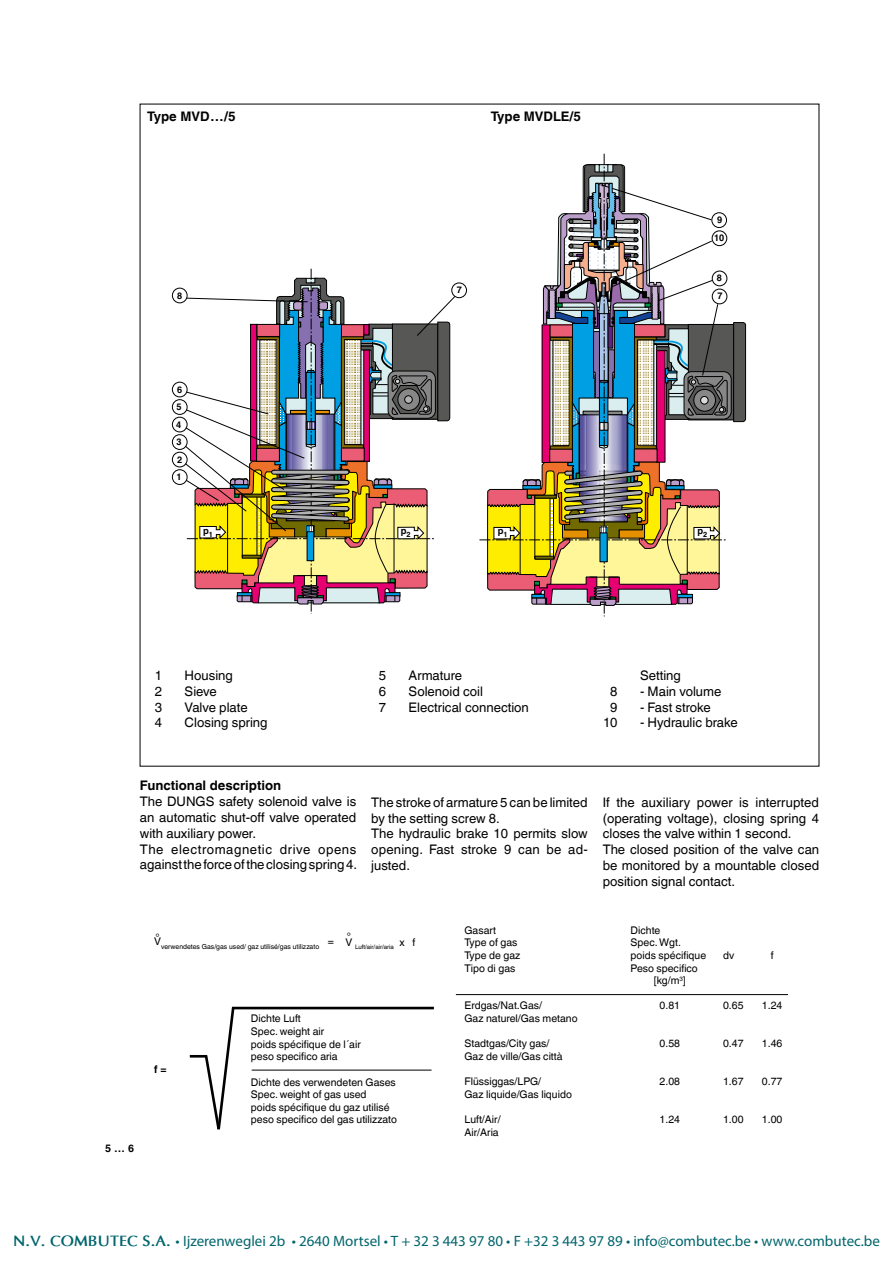
<style>
.page{position:relative;width:893px;height:1263px;background:#fff}
.page>*{position:absolute;margin:0;border:0;box-sizing:border-box;transform-origin:0 0}
.t1{font:15px "Myriad Pro";color:#00656c}
.t2{font:13.2px/15.8px "Helvetica World";color:#000}
.t3{font:700 13.2px "Helvetica World";color:#000}
.t4{font:10.5px/12.6px "Helvetica World";color:#000}
.t5{font:700 10.5px "Helvetica World";color:#000}
.t6{font:700 9.45px "Helvetica";color:#000}
.t7{font:700 9.3px/18.1px "Helvetica";color:#000;text-align:center}
.t8{font:700 9.15px/17.5px "Helvetica";color:#000;text-align:justify}
.t9{font:6.9px "Helvetica World";color:#000}
.s1{font-size:6.15px}
.s2{font-family:"Optima";font-weight:700}
</style>
<div class="page">
<div style="left:172px;top:382px;width:15px;height:15px;border:1px solid #000;border-radius:50%"></div>
<div style="left:172px;top:400px;width:15px;height:14px;border:1px solid #000;border-radius:50%"></div>
<div style="left:172px;top:417px;width:15px;height:15px;border:1px solid #000;border-radius:50%"></div>
<div style="left:172px;top:435px;width:15px;height:14px;border:1px solid #000;border-radius:50%"></div>
<div style="left:172px;top:452px;width:15px;height:15px;border:1px solid #000;border-radius:50%"></div>
<div style="left:172px;top:470px;width:15px;height:14px;border:1px solid #000;border-radius:50%"></div>
<div style="left:452px;top:283px;width:15px;height:15px;border:1px solid #000;border-radius:50%"></div>
<div style="left:172px;top:288px;width:15px;height:15px;border:1px solid #000;border-radius:50%"></div>
<svg style="left:187px;top:269px;width:264px;height:345px"></svg>
<svg style="left:727px;top:326px;width:5px;height:92px"></svg>
<svg style="left:733px;top:322px;width:13px;height:100px"></svg>
<svg style="left:684px;top:372px;width:47px;height:47px"></svg>
<div style="left:684px;top:371px;width:47px;height:48px;border:1px solid #000;border-radius:8px"></div>
<svg style="left:479px;top:153px;width:248px;height:463px"></svg>
<hr style="left:232px;top:1007px;width:202px;height:2px;background:#000">
<hr style="left:252px;top:1070px;width:180px;height:1px;background:#000">
<hr style="left:456px;top:994px;width:332px;height:1px;background:#000">
<svg style="left:190px;top:1006px;width:46px;height:124px"></svg>
<p class="t3" style="left:147px;top:108px;width:90px">Type MVD…/5</p>
<p class="t3" style="left:491px;top:108px;width:92px">Type MVDLE/5</p>
<p class="t8" style="left:177px;top:287px;width:7px">8</p>
<p class="t8" style="left:457px;top:282px;width:7px">7</p>
<p class="t7" style="left:714px;top:211px;width:12px">9<br>10</p>
<p class="t7" style="left:717px;top:269px;width:7px;text-align:left">8<br>7</p>
<p class="t8" style="left:176px;top:381px;width:8px">6<br>5<br>4<br>3<br>2<br>1</p>
<p class="t6" style="left:203px;top:523px;width:11px">p<sub>1</sub></p>
<p class="t6" style="left:401px;top:523px;width:11px">p<sub>2</sub></p>
<p class="t6" style="left:498px;top:523px;width:11px">p<sub>1</sub></p>
<p class="t6" style="left:697px;top:523px;width:11px">p<sub>2</sub></p>
<p class="t2" style="left:155px;top:667px;width:9px">1</p>
<p class="t2" style="left:185px;top:667px;width:50px">Housing</p>
<p class="t2" style="left:155px;top:683px;width:9px">2</p>
<p class="t2" style="left:185px;top:683px;width:34px">Sieve</p>
<p class="t2" style="left:155px;top:699px;width:9px">3</p>
<p class="t2" style="left:185px;top:699px;width:65px">Valve plate</p>
<p class="t2" style="left:155px;top:715px;width:9px">4</p>
<p class="t2" style="left:185px;top:715px;width:84px">Closing spring</p>
<p class="t2" style="left:379px;top:667px;width:9px">5</p>
<p class="t2" style="left:409px;top:667px;width:55px">Armature</p>
<p class="t2" style="left:379px;top:683px;width:9px">6</p>
<p class="t2" style="left:409px;top:683px;width:76px">Solenoid coil</p>
<p class="t2" style="left:379px;top:699px;width:9px">7</p>
<p class="t2" style="left:409px;top:699px;width:122px">Electrical connection</p>
<p class="t2" style="left:640px;top:667px;width:42px">Setting</p>
<p class="t2" style="left:610px;top:683px;width:9px">8</p>
<p class="t2" style="left:640px;top:683px;width:83px">- Main volume</p>
<p class="t2" style="left:610px;top:699px;width:9px">9</p>
<p class="t2" style="left:640px;top:699px;width:72px">- Fast stroke</p>
<p class="t2" style="left:603px;top:715px;width:16px">10</p>
<p class="t2" style="left:640px;top:715px;width:99px">- Hydraulic brake</p>
<p class="t3" style="left:140px;top:778px;width:143px">Functional description</p>
<p class="t2" style="left:140px;top:794px;width:219px">The DUNGS safety solenoid valve is an automatic shut-off valve operated with auxiliary power.<br>The electromagnetic drive opens against the force of the closing spring 4.</p>
<p class="t2" style="left:603px;top:794px;width:218px">If the auxiliary power is interrupted (operating voltage), closing spring 4 closes the valve within 1 second.<br>The closed position of the valve can be monitored by a mountable closed position signal contact.</p>
<p class="t2" style="left:371px;top:794px;width:218px">The stroke of armature 5 can be limited by the setting screw 8.<br>The hydraulic brake 10 permits slow opening. Fast stroke 9 can be ad&shy;justed.</p>
<p class="t4" style="left:347px;top:930px;width:6px">°</p>
<p class="t4" style="left:155px;top:931px;width:6px">°</p>
<p class="t9" style="left:154px;top:943px;width:263px"><sup>V</sup>verwendetes Gas/gas used/ gaz utilisé/gas utilizzato <sup>=</sup> <sup>V</sup> <span class="s1">Luft/air/air/aria</span> <sup>x</sup> <sup>f</sup></p>
<p class="t5" style="left:154px;top:1063px;width:14px">f =</p>
<p class="t5" style="left:105px;top:1142px;width:31px">5 … 6</p>
<p class="t4" style="left:251px;top:1012px;width:111px">Dichte Luft<br>Spec. weight air<br>poids spécifique de l´air peso specifico aria</p>
<p class="t4" style="left:251px;top:1075px;width:148px">Dichte des verwendeten Gases<br>Spec. weight of gas used<br>poids spécifique du gaz utilisé peso specifico del gas utilizzato</p>
<p class="t4" style="left:464px;top:924px;width:57px">Gasart<br>Type of gas<br>Type de gaz<br>Tipo di gas</p>
<p class="t4" style="left:464px;top:999px;width:115px">Erdgas/Nat.Gas/<br>Gaz naturel/Gas metano</p>
<p class="t4" style="left:464px;top:1037px;width:100px">Stadtgas/City gas/<br>Gaz de ville/Gas città</p>
<p class="t4" style="left:464px;top:1075px;width:109px">Flüssiggas/LPG/<br>Gaz liquide/Gas liquido</p>
<p class="t4" style="left:464px;top:1113px;width:38px">Luft/Air/<br>Air/Aria</p>
<p class="t4" style="left:631px;top:924px;width:31px">Dichte</p>
<p class="t4" style="left:631px;top:936px;width:52px">Spec. Wgt.</p>
<p class="t4" style="left:631px;top:949px;width:77px">poids spécifique</p>
<p class="t4" style="left:631px;top:961px;width:69px">Peso specifico</p>
<p class="t4" style="left:654px;top:974px;width:33px">[kg/m<sup>3</sup>]</p>
<p class="t4" style="left:660px;top:999px;width:22px">0.81</p>
<p class="t4" style="left:660px;top:1037px;width:22px">0.58</p>
<p class="t4" style="left:660px;top:1075px;width:22px">2.08</p>
<p class="t4" style="left:660px;top:1113px;width:22px">1.24</p>
<p class="t4" style="left:723px;top:949px;width:13px">dv</p>
<p class="t4" style="left:723px;top:999px;width:22px">0.65</p>
<p class="t4" style="left:723px;top:1037px;width:22px">0.47</p>
<p class="t4" style="left:723px;top:1075px;width:22px">1.67</p>
<p class="t4" style="left:723px;top:1113px;width:22px">1.00</p>
<p class="t4" style="left:771px;top:949px;width:4px">f</p>
<p class="t4" style="left:762px;top:999px;width:22px">1.24</p>
<p class="t4" style="left:762px;top:1037px;width:22px">1.46</p>
<p class="t4" style="left:762px;top:1075px;width:22px">0.77</p>
<p class="t4" style="left:762px;top:1113px;width:22px">1.00</p>
<p class="t1" style="left:13px;top:1231px;width:868px"><span class="s2">N.V. COMBUTEC S.A.</span> • Ijzerenweglei 2b • 2640 Mortsel • T + 32 3 443 97 80 • F +32 3 443 97 89 • info@combutec.be • www.combutec.be</p>
</div>
